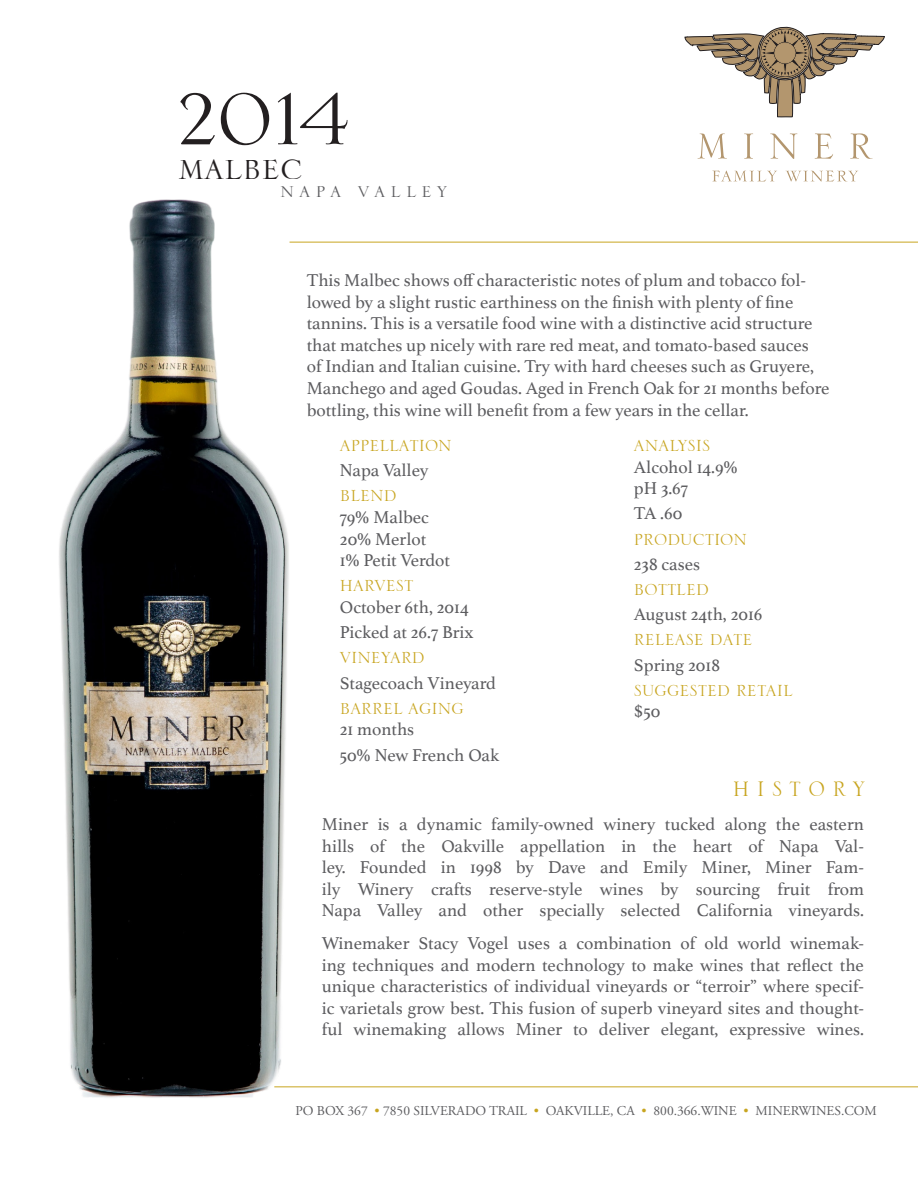
<style>
.page{position:relative;width:918px;height:1188px;background:#fff}
.page>*{position:absolute;margin:0;border:0;box-sizing:border-box;transform-origin:0 0}
.t1{font:97.5px "Serlio LH";color:#231f20}
.t2{font:45px "Serlio LH";color:#231f20}
.t3{font:27.6px "Serlio LH";color:#c8a520;scale:.96 1}
.t4{font:25.5px "Serlio LH";letter-spacing:.2em;color:#5c5c5f}
.t5{font:21px "Serlio LH";color:#c8a520}
.t6{font:18px/21.6px "Athelas";color:#5c5c5f}
.t7{font:13.5px "Adobe Garamond Pro";color:#5c5c5f}
.s1{color:#c8a520}
</style>
<div class="page">
<hr style="left:274px;top:1086px;width:644px;height:1px;background:#c8a520">
<hr style="left:290px;top:242px;width:628px;height:1px;background:#c8a520">
<img style="left:59px;top:199px;width:272px;height:899px">
<svg style="left:684px;top:27px;width:201px;height:90px"></svg>
<svg style="left:698px;top:134px;width:29px;height:25px"></svg>
<svg style="left:744px;top:134px;width:9px;height:25px"></svg>
<svg style="left:770px;top:134px;width:27px;height:25px"></svg>
<svg style="left:815px;top:133px;width:18px;height:26px"></svg>
<svg style="left:850px;top:133px;width:23px;height:26px"></svg>
<svg style="left:713px;top:171px;width:64px;height:10px"></svg>
<svg style="left:786px;top:171px;width:72px;height:11px"></svg>
<p class="t1" style="left:177px;top:71px;width:173px">2014</p>
<p class="t2" style="left:178px;top:145px;width:126px">malbec</p>
<p class="t4" style="left:280px;top:178px;width:169px">napa valley</p>
<p class="t6" style="left:307px;top:269px;width:524px">This Malbec shows off characteristic notes of plum and tobacco fol&shy;lowed by a slight rustic earthiness on the finish with plenty of fine tannins. This is a versatile food wine with a distinctive acid structure that matches up nicely with rare red meat, and tomato-based sauces<br>of Indian and Italian cuisine. Try with hard cheeses such as Gruyere, Manchego and aged Goudas. Aged in French Oak for 21 months before bottling, this wine will benefit from a few years in the cellar.</p>
<p class="t5" style="left:340px;top:435px;width:113px">APPELLATION</p>
<p class="t6" style="left:340px;top:459px;width:90px">Napa Valley</p>
<p class="t5" style="left:340px;top:486px;width:58px">BLEND</p>
<p class="t6" style="left:340px;top:506px;width:91px">79% Malbec</p>
<p class="t6" style="left:340px;top:527px;width:112px">20% Merlot<br>1% Petit Verdot</p>
<p class="t5" style="left:340px;top:576px;width:75px">HARVEST</p>
<p class="t6" style="left:340px;top:596px;width:130px">October 6th, 2014</p>
<p class="t6" style="left:340px;top:621px;width:135px">Picked at 26.7 Brix</p>
<p class="t5" style="left:340px;top:648px;width:86px">VINEYARD</p>
<p class="t6" style="left:340px;top:671px;width:158px">Stagecoach Vineyard</p>
<p class="t5" style="left:340px;top:698px;width:125px">BARREL AGING</p>
<p class="t6" style="left:340px;top:718px;width:76px">21 months</p>
<p class="t6" style="left:340px;top:743px;width:161px">50% New French Oak</p>
<p class="t5" style="left:634px;top:435px;width:78px">ANALYSIS</p>
<p class="t6" style="left:634px;top:455px;width:105px">Alcohol 14.9% pH 3.67</p>
<p class="t6" style="left:634px;top:502px;width:50px">TA .60</p>
<p class="t5" style="left:634px;top:529px;width:115px">PRODUCTION</p>
<p class="t6" style="left:634px;top:553px;width:68px">238 cases</p>
<p class="t5" style="left:634px;top:579px;width:77px">BOTTLED</p>
<p class="t6" style="left:634px;top:603px;width:130px">August 24th, 2016</p>
<p class="t5" style="left:634px;top:630px;width:120px">RELEASE DATE</p>
<p class="t6" style="left:634px;top:653px;width:88px">Spring 2018</p>
<p class="t5" style="left:634px;top:680px;width:160px">SUGGESTED RETAIL</p>
<p class="t6" style="left:634px;top:700px;width:28px">$50</p>
<p class="t3" style="left:733px;top:775px;width:140px">H I S T O R Y</p>
<p class="t6" style="left:322px;top:813px;width:544px">Miner is a dynamic family-owned winery tucked along the eastern</p>
<p class="t6" style="left:322px;top:834px;width:544px;text-align:justify">hills of the Oakville appellation in the heart of Napa Val&shy;ley. Founded in 1998 by Dave and Emily Miner, Miner Fam&shy;ily Winery crafts reserve-style wines by sourcing fruit from Napa Valley and other specially selected California vineyards.</p>
<p class="t6" style="left:322px;top:932px;width:544px;text-align:justify">Winemaker Stacy Vogel uses a combination of old world winemak&shy;ing techniques and modern technology to make wines that reflect the unique characteristics of individual vineyards or “terroir” where specif&shy;ic varietals grow best. This fusion of superb vineyard sites and thought&shy;ful winemaking allows Miner to deliver elegant, expressive wines.</p>
<p class="t7" style="left:295px;top:1103px;width:583px">PO BOX 367 <span class="s1">•</span> 7850 SILVERADO TRAIL <span class="s1">•</span> OAKVILLE, CA <span class="s1">•</span> 800.366.WINE <span class="s1">•</span> MINERWINES.COM</p>
</div>
